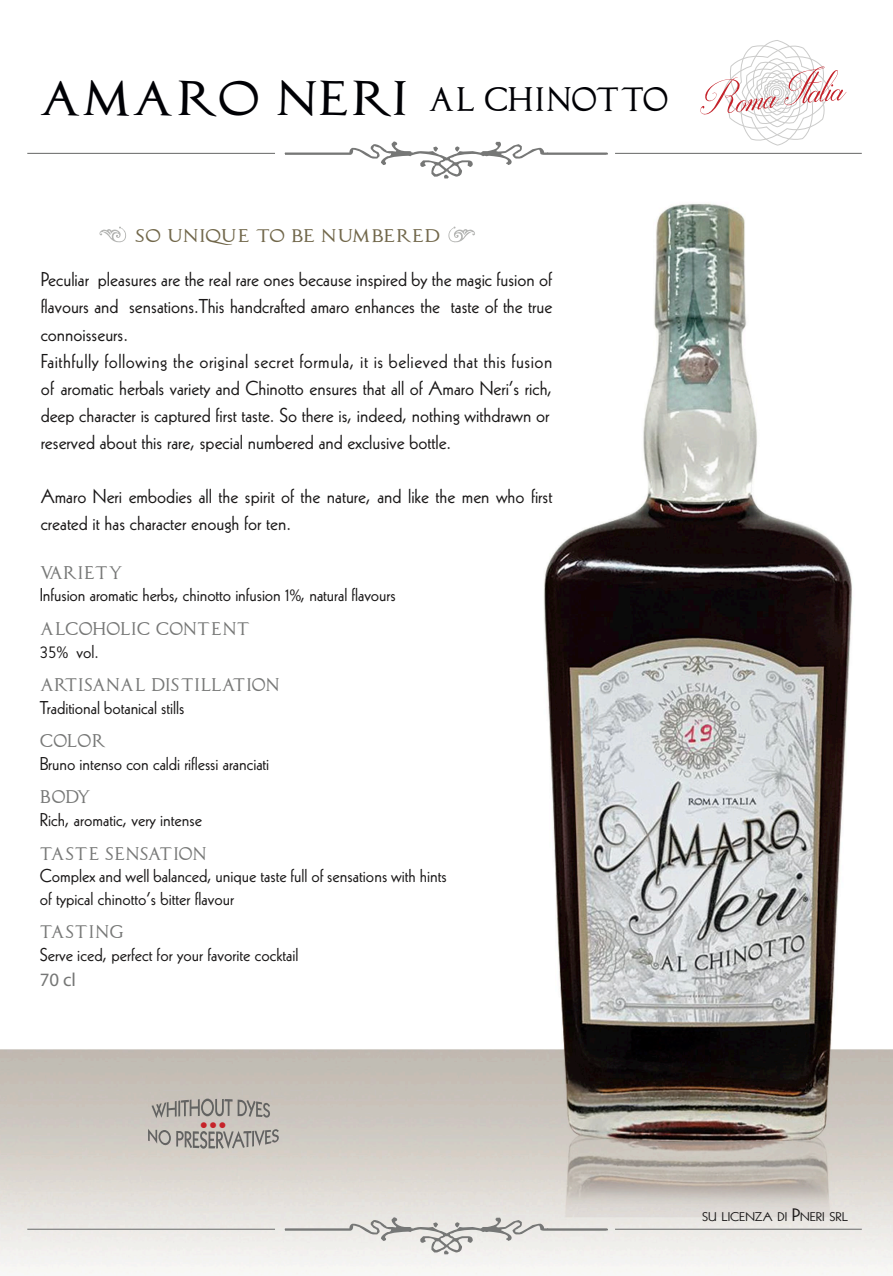
<style>
.page{position:relative;width:893px;height:1276px;background:#fff}
.page>*{position:absolute;margin:0;border:0;box-sizing:border-box;transform-origin:0 0}
.t1{font:500 43.2px "Capitalis Typ Oasis";color:#000105;scale:1.13 1}
.t2{font:500 30px "Capitalis Typ Oasis";letter-spacing:-.01em;color:#000105}
.t3{font:19.5px/27px "Kabel";color:#1a1818}
.t4{font:18.9px "Myriad Pro";color:#767776}
.t5{font:18px/22.5px "Kabel";color:#1a1818}
.t6{font:500 16.2px "Capitalis Typ Oasis";letter-spacing:-.005em;color:#767776}
.t7{font:500 16.2px "Capitalis Typ Oasis";letter-spacing:.015em;color:#71674a;scale:1.11 1}
.t8{font:500 16.2px "Capitalis Typ Oasis";letter-spacing:.015em;color:#767776}
.t9{font:500 16.2px "Capitalis Typ Oasis";letter-spacing:.025em;color:#767776}
.t10{font:800 16.2px "Kabel";color:#c6232a}
.t11{font:12.3px "Kabel";color:#1a1818;scale:1.11 1}
.s1{font-size:17.55px}
</style>
<div class="page">
<img style="left:0;top:92px;width:892px;height:1184px">
<svg style="left:285px;top:141px;width:323px;height:37px"></svg>
<hr style="left:615px;top:153px;width:247px;height:1px;background:#767776">
<hr style="left:27px;top:153px;width:248px;height:1px;background:#767776">
<svg style="left:285px;top:1217px;width:323px;height:37px;background:#deddda"></svg>
<hr style="left:615px;top:1228px;width:247px;height:1px;background:#767776">
<hr style="left:27px;top:1228px;width:248px;height:1px;background:#767776">
<svg style="left:700px;top:40px;width:146px;height:106px"></svg>
<svg style="left:151px;top:1098px;width:119px;height:20px;background:#aba6a1"></svg>
<svg style="left:148px;top:1128px;width:131px;height:20px;background:#adaaa5"></svg>
<svg style="left:99px;top:226px;width:28px;height:17px"></svg>
<svg style="left:448px;top:226px;width:28px;height:17px"></svg>
<h1 class="t1" style="left:39px;top:76px;width:328px;rotate:1deg">AMARO NERI</h1>
<h2 class="t2" style="left:428px;top:86px;width:242px">AL CHINOTTO</h2>
<p class="t7" style="left:135px;top:229px;width:277px">SO UNIQUE TO BE NUMBERED</p>
<p class="t3" style="left:41px;top:266px;width:513px">Peculiar pleasures are the real rare ones because inspired by the magic fusion of flavours and sensations.This handcrafted amaro enhances the taste of the true connoisseurs.<br>Faithfully following the original secret formula, it is believed that this fusion of aromatic herbals variety and Chinotto ensures that all of Amaro Neri’s rich, deep character is captured first taste. So there is, indeed, nothing withdrawn or reserved about this rare, special numbered and exclusive bottle.</p>
<p class="t3" style="left:41px;top:482px;width:513px">Amaro Neri embodies all the spirit of the nature, and like the men who first created it has character enough for ten.</p>
<p class="t8" style="left:40px;top:566px;width:85px">VARIETY</p>
<p class="t5" style="left:40px;top:584px;width:358px">Infusion aromatic herbs, chinotto infusion 1%, natural flavours</p>
<p class="t6" style="left:40px;top:622px;width:212px">ALCOHOLIC CONTENT</p>
<p class="t5" style="left:40px;top:640px;width:61px">35% vol.</p>
<p class="t6" style="left:40px;top:678px;width:241px">ARTISANAL DISTILLATION</p>
<p class="t5" style="left:40px;top:696px;width:146px">Traditional botanical stills</p>
<p class="t6" style="left:40px;top:734px;width:67px">COLOR</p>
<p class="t5" style="left:40px;top:752px;width:231px">Bruno intenso con caldi riflessi aranciati</p>
<p class="t6" style="left:40px;top:790px;width:53px">BODY</p>
<p class="t5" style="left:40px;top:808px;width:164px">Rich, aromatic, very intense</p>
<p class="t6" style="left:40px;top:846px;width:169px">TASTE SENSATION</p>
<p class="t5" style="left:40px;top:864px;width:408px">Complex and well balanced, unique taste full of sensations with hints of typical chinotto’s bitter flavour</p>
<p class="t9" style="left:40px;top:925px;width:85px">TASTING</p>
<p class="t5" style="left:40px;top:943px;width:260px">Serve iced, perfect for your favorite cocktail</p>
<p class="t4" style="left:40px;top:968px;width:38px">70 cl</p>
<p class="t10" style="left:200px;top:1116px;width:28px">•••</p>
<p class="t11" style="left:702px;top:1209px;width:133px">SU LICENZA DI <span class="s1">P</span>NERI SRL</p>
</div>
